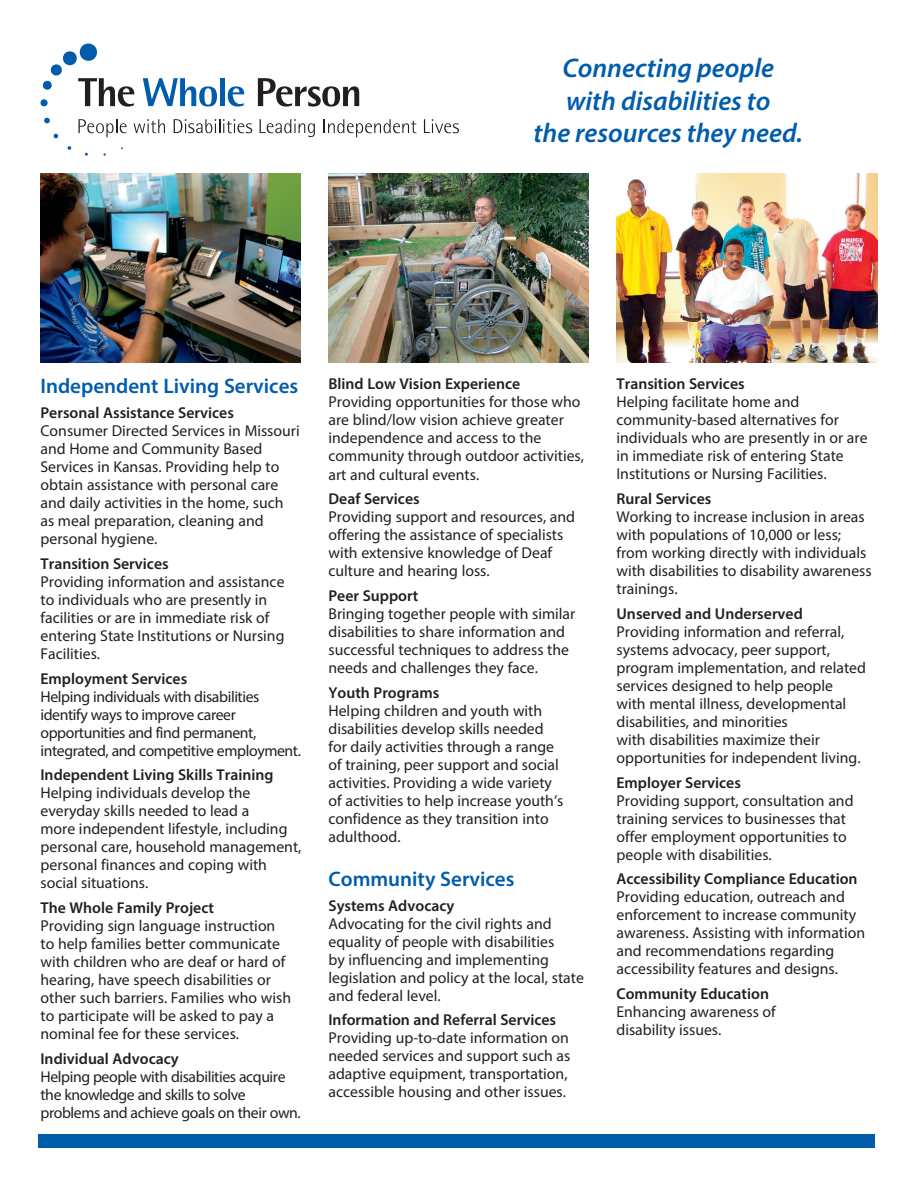
<style>
.page{position:relative;width:918px;height:1188px;background:#fff}
.page>*{position:absolute;margin:0;border:0;box-sizing:border-box;transform-origin:0 0}
.t1{font:italic 600 27px/32.4px "Myriad Pro";color:#015dab;text-align:center}
.t2{font:600 21px "Myriad Pro";color:#015dab}
.t3{font:15.75px/18px "Myriad Pro";color:#231f20}
.t4{font:600 15.75px "Myriad Pro";color:#231f20}
.t5{font:15.75px/18px "Myriad Pro";letter-spacing:-.025em;color:#231f20}
</style>
<div class="page">
<img style="left:40px;top:173px;width:261px;height:189px">
<img style="left:616px;top:173px;width:262px;height:189px">
<img style="left:328px;top:173px;width:261px;height:189px">
<svg style="left:67px;top:146px;width:4px;height:4px"></svg>
<svg style="left:53px;top:133px;width:5px;height:6px"></svg>
<svg style="left:44px;top:117px;width:6px;height:7px"></svg>
<svg style="left:40px;top:43px;width:94px;height:64px"></svg>
<svg style="left:143px;top:78px;width:74px;height:29px"></svg>
<div style="left:220px;top:78px;width:5px;height:28px;background:#015dab"></div>
<svg style="left:228px;top:86px;width:16px;height:21px"></svg>
<svg style="left:258px;top:78px;width:101px;height:29px"></svg>
<svg style="left:78px;top:119px;width:49px;height:18px"></svg>
<svg style="left:134px;top:119px;width:31px;height:14px"></svg>
<svg style="left:174px;top:119px;width:78px;height:14px"></svg>
<svg style="left:260px;top:119px;width:55px;height:18px"></svg>
<svg style="left:324px;top:119px;width:92px;height:18px"></svg>
<svg style="left:424px;top:119px;width:35px;height:14px"></svg>
<div style="left:38px;top:1134px;width:837px;height:14px;background:#015dab"></div>
<h1 class="t1" style="left:534px;top:51px;width:271px">Connecting people<br>with disabilities to<br>the resources they need.</h1>
<h2 class="t2" style="left:40px;top:373px;width:259px">Independent Living Services</h2>
<p class="t4" style="left:40px;top:403px;width:195px">Personal Assistance Services</p>
<p class="t3" style="left:40px;top:422px;width:261px">Consumer Directed Services in Missouri and Home and Community Based Services in Kansas. Providing help to obtain assistance with personal care and daily activities in the home, such as meal preparation, cleaning and personal hygiene.</p>
<p class="t4" style="left:40px;top:554px;width:130px">Transition Services</p>
<p class="t3" style="left:40px;top:572px;width:246px">Providing information and assistance to individuals who are presently in facilities or are in immediate risk of entering State Institutions or Nursing Facilities.</p>
<p class="t4" style="left:40px;top:668px;width:148px">Employment Services</p>
<p class="t5" style="left:40px;top:687px;width:262px">Helping individuals with disabilities identify ways to improve career opportunities and find permanent, integrated, and competitive employment.</p>
<p class="t4" style="left:40px;top:765px;width:235px">Independent Living Skills Training</p>
<p class="t3" style="left:40px;top:784px;width:263px">Helping individuals develop the everyday skills needed to lead a<br>more independent lifestyle, including personal care, household management, personal finances and coping with social situations.</p>
<p class="t4" style="left:40px;top:898px;width:175px">The Whole Family Project</p>
<p class="t3" style="left:40px;top:917px;width:252px">Providing sign language instruction to help families better communicate with children who are deaf or hard of hearing, have speech disabilities or other such barriers. Families who wish to participate will be asked to pay a nominal fee for these services.</p>
<p class="t4" style="left:40px;top:1049px;width:140px">Individual Advocacy</p>
<p class="t5" style="left:40px;top:1067px;width:262px">Helping people with disabilities acquire the knowledge and skills to solve problems and achieve goals on their own.</p>
<p class="t4" style="left:329px;top:374px;width:193px">Blind Low Vision Experience</p>
<p class="t3" style="left:329px;top:393px;width:257px">Providing opportunities for those who are blind/low vision achieve greater independence and access to the community through outdoor activities, art and cultural events.</p>
<p class="t4" style="left:329px;top:489px;width:93px">Deaf Services</p>
<p class="t3" style="left:329px;top:508px;width:248px">Providing support and resources, and offering the assistance of specialists with extensive knowledge of Deaf culture and hearing loss.</p>
<p class="t4" style="left:329px;top:586px;width:91px">Peer Support</p>
<p class="t3" style="left:329px;top:604px;width:248px">Bringing together people with similar disabilities to share information and successful techniques to address the needs and challenges they face.</p>
<p class="t4" style="left:329px;top:682px;width:112px">Youth Programs</p>
<p class="t3" style="left:329px;top:701px;width:237px">Helping children and youth with disabilities develop skills needed for daily activities through a range of training, peer support and social activities. Providing a wide variety of activities to help increase youth’s confidence as they transition into adulthood.</p>
<h2 class="t2" style="left:328px;top:865px;width:188px">Community Services</h2>
<p class="t4" style="left:328px;top:895px;width:127px">Systems Advocacy</p>
<p class="t3" style="left:328px;top:914px;width:257px">Advocating for the civil rights and equality of people with disabilities<br>by influencing and implementing legislation and policy at the local, state and federal level.</p>
<p class="t4" style="left:328px;top:1010px;width:229px">Information and Referral Services</p>
<p class="t3" style="left:328px;top:1029px;width:243px">Providing up-to-date information on needed services and support such as adaptive equipment, transportation, accessible housing and other issues.</p>
<p class="t4" style="left:617px;top:374px;width:130px">Transition Services</p>
<p class="t3" style="left:617px;top:393px;width:253px">Helping facilitate home and community-based alternatives for individuals who are presently in or are in immediate risk of entering State Institutions or Nursing Facilities.</p>
<p class="t4" style="left:617px;top:489px;width:96px">Rural Services</p>
<p class="t3" style="left:617px;top:508px;width:257px">Working to increase inclusion in areas with populations of 10,000 or less; from working directly with individuals with disabilities to disability awareness trainings.</p>
<p class="t4" style="left:617px;top:604px;width:188px">Unserved and Underserved</p>
<p class="t3" style="left:617px;top:622px;width:251px">Providing information and referral, systems advocacy, peer support, program implementation, and related services designed to help people with mental illness, developmental disabilities, and minorities<br>with disabilities maximize their opportunities for independent living.</p>
<p class="t4" style="left:617px;top:772px;width:126px">Employer Services</p>
<p class="t3" style="left:617px;top:791px;width:239px">Providing support, consultation and training services to businesses that offer employment opportunities to people with disabilities.</p>
<p class="t4" style="left:617px;top:869px;width:243px">Accessibility Compliance Education</p>
<p class="t3" style="left:617px;top:888px;width:250px">Providing education, outreach and enforcement to increase community awareness. Assisting with information and recommendations regarding accessibility features and designs.</p>
<p class="t4" style="left:617px;top:984px;width:154px">Community Education</p>
<p class="t3" style="left:617px;top:1003px;width:161px">Enhancing awareness of disability issues.</p>
</div>
